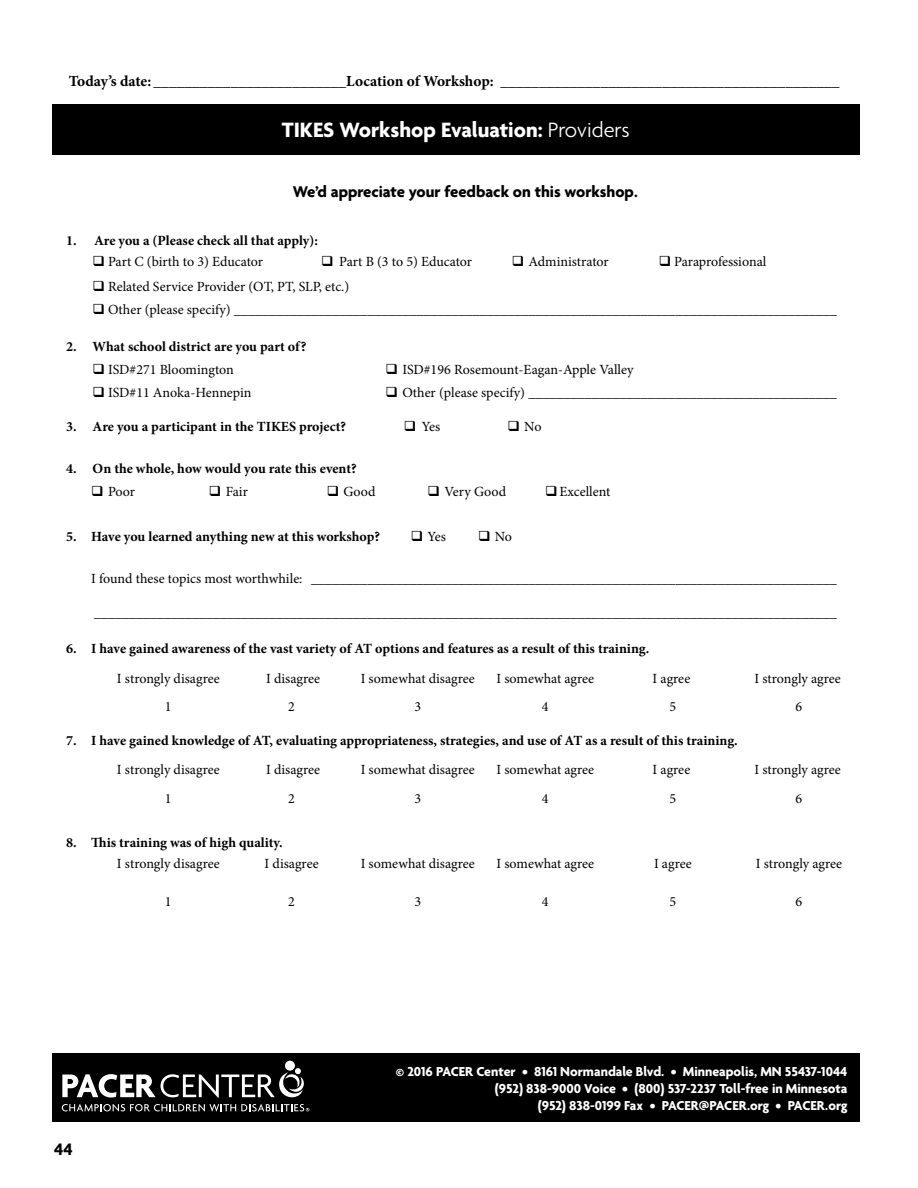
<style>
.page{position:relative;width:918px;height:1188px;background:#fff}
.page>*{position:absolute;margin:0;border:0;box-sizing:border-box;transform-origin:0 0}
.t1{font:700 22.35px "Agenda";color:#fff}
.t2{font:700 18px "Agenda";color:#000}
.t3{font:700 16.8px "Agenda";color:#000}
.t4{font:700 15.45px "Minion Pro";letter-spacing:-.005em;color:#000}
.t5{font:13.95px "Minion Pro";color:#000}
.t6{font:700 13.95px "Minion Pro";color:#000}
.t7{font:700 13.95px/16.8px "Agenda";color:#fff;text-align:right}
.s1{font-weight:300}
</style>
<div class="page">
<div style="left:52px;top:1053px;width:807px;height:68px;background:#000"></div>
<div style="left:52px;top:104px;width:807px;height:50px;background:#000"></div>
<div style="left:285px;top:1061px;width:10px;height:10px;background:#fff;border-radius:50%"></div>
<svg style="left:62px;top:1068px;width:242px;height:30px"></svg>
<svg style="left:62px;top:1104px;width:247px;height:7px"></svg>
<p class="t4" style="left:69px;top:70px;width:772px">Today’s date: _________________________Location of Workshop: ____________________________________________</p>
<h1 class="t1" style="left:282px;top:116px;width:349px">TIKES Workshop Evaluation: <span class="s1">Providers</span></h1>
<p class="t3" style="left:293px;top:181px;width:347px">We’d appreciate your feedback on this workshop.</p>
<p class="t6" style="left:66px;top:231px;width:253px">1. Are you a (Please check all that apply):</p>
<p class="t5" style="left:93px;top:252px;width:172px">❑ Part C (birth to 3) Educator</p>
<p class="t5" style="left:321px;top:252px;width:153px">❑ Part B (3 to 5) Educator</p>
<p class="t5" style="left:512px;top:252px;width:99px">❑ Administrator</p>
<p class="t5" style="left:659px;top:252px;width:109px">❑ Paraprofessional</p>
<p class="t5" style="left:93px;top:277px;width:258px">❑ Related Service Provider (OT, PT, SLP, etc.)</p>
<p class="t5" style="left:93px;top:300px;width:746px">❑ Other (please specify) ______________________________________________________________________________________</p>
<p class="t6" style="left:66px;top:337px;width:242px">2. What school district are you part of?</p>
<p class="t5" style="left:93px;top:360px;width:143px">❑ ISD#271 Bloomington</p>
<p class="t5" style="left:386px;top:360px;width:250px">❑ ISD#196 Rosemount-Eagan-Apple Valley</p>
<p class="t5" style="left:93px;top:383px;width:160px">❑ ISD#11 Anoka-Hennepin</p>
<p class="t5" style="left:386px;top:383px;width:453px">❑ Other (please specify) ____________________________________________</p>
<p class="t6" style="left:66px;top:416px;width:282px">3. Are you a participant in the TIKES project?</p>
<p class="t5" style="left:404px;top:417px;width:38px">❑ Yes</p>
<p class="t5" style="left:507px;top:417px;width:36px">❑ No</p>
<p class="t6" style="left:66px;top:459px;width:292px">4. On the whole, how would you rate this event?</p>
<p class="t5" style="left:91px;top:483px;width:45px">❑ Poor</p>
<p class="t5" style="left:209px;top:483px;width:40px">❑ Fair</p>
<p class="t5" style="left:327px;top:483px;width:50px">❑ Good</p>
<p class="t5" style="left:428px;top:483px;width:80px">❑ Very Good</p>
<p class="t5" style="left:545px;top:483px;width:67px">❑Excellent</p>
<p class="t6" style="left:66px;top:527px;width:315px">5. Have you learned anything new at this workshop?</p>
<p class="t5" style="left:411px;top:528px;width:37px">❑ Yes</p>
<p class="t5" style="left:478px;top:528px;width:36px">❑ No</p>
<p class="t5" style="left:91px;top:570px;width:747px">I found these topics most worthwhile: ___________________________________________________________________________</p>
<p class="t5" style="left:94px;top:603px;width:744px">__________________________________________________________________________________________________________</p>
<p class="t6" style="left:66px;top:639px;width:585px">6. I have gained awareness of the vast variety of AT options and features as a result of this training.</p>
<p class="t5" style="left:117px;top:669px;width:104px">I strongly disagree</p>
<p class="t5" style="left:266px;top:669px;width:56px">I disagree</p>
<p class="t5" style="left:361px;top:669px;width:116px">I somewhat disagree</p>
<p class="t5" style="left:496px;top:669px;width:99px">I somewhat agree</p>
<p class="t5" style="left:653px;top:669px;width:39px">I agree</p>
<p class="t5" style="left:754px;top:669px;width:88px">I strongly agree</p>
<p class="t5" style="left:165px;top:697px;width:8px">1</p>
<p class="t5" style="left:288px;top:697px;width:8px">2</p>
<p class="t5" style="left:414px;top:697px;width:8px">3</p>
<p class="t5" style="left:542px;top:697px;width:8px">4</p>
<p class="t5" style="left:670px;top:697px;width:8px">5</p>
<p class="t5" style="left:796px;top:697px;width:8px">6</p>
<p class="t6" style="left:66px;top:730px;width:673px">7. I have gained knowledge of AT, evaluating appropriateness, strategies, and use of AT as a result of this training.</p>
<p class="t5" style="left:117px;top:760px;width:104px">I strongly disagree</p>
<p class="t5" style="left:266px;top:760px;width:56px">I disagree</p>
<p class="t5" style="left:361px;top:760px;width:116px">I somewhat disagree</p>
<p class="t5" style="left:496px;top:760px;width:99px">I somewhat agree</p>
<p class="t5" style="left:653px;top:760px;width:39px">I agree</p>
<p class="t5" style="left:754px;top:760px;width:88px">I strongly agree</p>
<p class="t5" style="left:165px;top:789px;width:8px">1</p>
<p class="t5" style="left:288px;top:789px;width:8px">2</p>
<p class="t5" style="left:414px;top:789px;width:8px">3</p>
<p class="t5" style="left:542px;top:789px;width:8px">4</p>
<p class="t5" style="left:670px;top:789px;width:8px">5</p>
<p class="t5" style="left:796px;top:789px;width:8px">6</p>
<p class="t6" style="left:66px;top:833px;width:218px">8. This training was of high quality.</p>
<p class="t5" style="left:117px;top:855px;width:104px">I strongly disagree</p>
<p class="t5" style="left:265px;top:855px;width:56px">I disagree</p>
<p class="t5" style="left:361px;top:855px;width:116px">I somewhat disagree</p>
<p class="t5" style="left:496px;top:855px;width:99px">I somewhat agree</p>
<p class="t5" style="left:654px;top:855px;width:39px">I agree</p>
<p class="t5" style="left:756px;top:855px;width:88px">I strongly agree</p>
<p class="t5" style="left:165px;top:892px;width:8px">1</p>
<p class="t5" style="left:288px;top:892px;width:8px">2</p>
<p class="t5" style="left:414px;top:892px;width:8px">3</p>
<p class="t5" style="left:542px;top:892px;width:8px">4</p>
<p class="t5" style="left:670px;top:892px;width:8px">5</p>
<p class="t5" style="left:796px;top:892px;width:8px">6</p>
<p class="t2" style="left:54px;top:1138px;width:20px">44</p>
<p class="t7" style="left:396px;top:1063px;width:453px">© 2016 PACER Center • 8161 Normandale Blvd. • Minneapolis, MN 55437-1044 (952) 838-9000 Voice • (800) 537-2237 Toll-free in Minnesota<br>(952) 838-0199 Fax • PACER@PACER.org • PACER.org</p>
</div>
